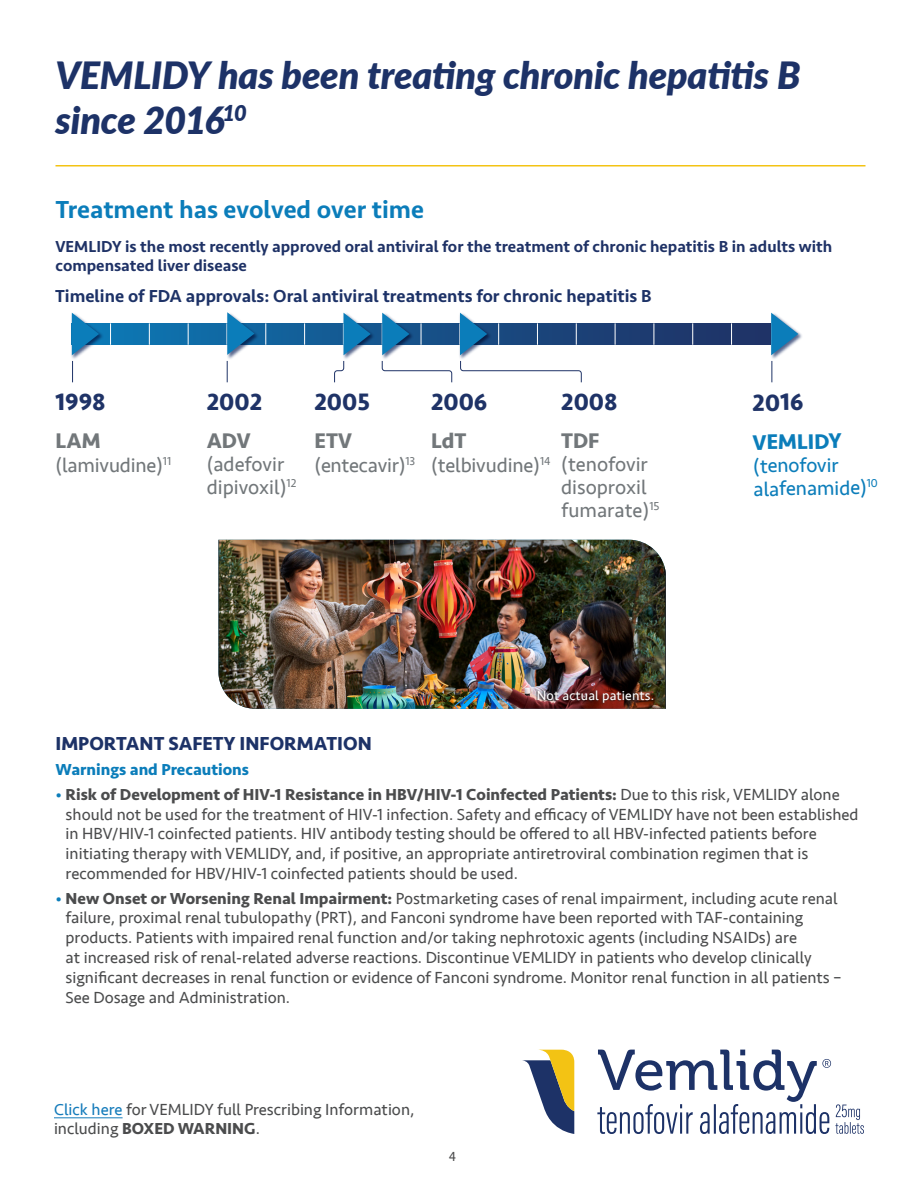
<style>
.page{position:relative;width:918px;height:1188px;background:#fff}
.page>*{position:absolute;margin:0;border:0;box-sizing:border-box;transform-origin:0 0}
.t1{font:italic 900 37.5px/45px "Lato";letter-spacing:-.005em;color:#1d3267}
.t2{font:500 25.5px "Seravek";color:#0b7dba}
.t3{font:700 24.45px "Seravek";color:#1f3367}
.t4{font:700 21.75px "Seravek";color:#72777a}
.t5{font:700 21.75px "Seravek";color:#0b7dba}
.t6{font:20.4px/23.1px "Seravek";letter-spacing:-.005em;color:#72777a}
.t7{font:20.4px/23.1px "Seravek";color:#0b7dba}
.t8{font:700 19.5px "Seravek";color:#1d3267}
.t9{font:500 18px "Seravek";color:#1d3267}
.t10{font:16.5px/19.8px "Seravek";color:#4b4c4d}
.t11{font:500 16.5px/19.8px "Seravek";color:#1f3266}
.t12{font:700 16.5px "Seravek";color:#0b7dba}
.t13{font:13.5px "Seravek";letter-spacing:.01em;color:#fff}
.t14{font:13.5px "Seravek";color:#4b4c4d}
.s1{color:#0b7dba}
.s2{font-weight:700}
.s3{color:#167cbb}
</style>
<div class="page">
<svg style="left:105px;top:323px;width:664px;height:22px;background:#175289"></svg>
<svg style="left:110px;top:323px;width:1px;height:22px"></svg>
<svg style="left:149px;top:323px;width:1px;height:22px"></svg>
<svg style="left:188px;top:323px;width:1px;height:22px"></svg>
<svg style="left:266px;top:323px;width:1px;height:22px"></svg>
<svg style="left:304px;top:323px;width:1px;height:22px"></svg>
<svg style="left:615px;top:323px;width:1px;height:22px"></svg>
<svg style="left:654px;top:323px;width:1px;height:22px"></svg>
<svg style="left:692px;top:323px;width:1px;height:22px"></svg>
<svg style="left:731px;top:323px;width:1px;height:22px"></svg>
<svg style="left:72px;top:361px;width:1px;height:21px"></svg>
<svg style="left:772px;top:361px;width:1px;height:21px"></svg>
<svg style="left:227px;top:361px;width:1px;height:21px"></svg>
<img style="left:71px;top:312px;width:34px;height:49px">
<svg style="left:72px;top:313px;width:27px;height:42px"></svg>
<img style="left:225px;top:323px;width:36px;height:36px">
<svg style="left:227px;top:312px;width:27px;height:43px"></svg>
<img style="left:343px;top:312px;width:34px;height:33px">
<img style="left:380px;top:312px;width:3px;height:33px">
<img style="left:458px;top:312px;width:3px;height:45px">
<img style="left:769px;top:312px;width:33px;height:47px">
<svg style="left:771px;top:313px;width:27px;height:42px"></svg>
<svg style="left:382px;top:313px;width:70px;height:70px"></svg>
<svg style="left:460px;top:313px;width:122px;height:70px"></svg>
<svg style="left:334px;top:313px;width:37px;height:70px"></svg>
<hr style="left:56px;top:165px;width:810px;height:1px;background:#f3c314">
<svg style="left:597px;top:1050px;width:267px;height:84px"></svg>
<svg style="left:522px;top:1050px;width:52px;height:84px"></svg>
<hr style="left:54px;top:1117px;width:69px;height:1px;background:#167cbb">
<img style="left:219px;top:540px;width:447px;height:169px">
<div style="left:536px;top:690px;width:118px;height:14px;background:#231f20;opacity:.75"></div>
<p class="t1" style="left:56px;top:51px;width:746px">VEMLIDY has been treating chronic hepatitis B since 2016<sup>10</sup></p>
<p class="t2" style="left:56px;top:194px;width:370px">Treatment has evolved over time</p>
<p class="t11" style="left:56px;top:236px;width:778px">VEMLIDY is the most recently approved oral antiviral for the treatment of chronic hepatitis B in adults with compensated liver disease</p>
<p class="t9" style="left:55px;top:285px;width:598px">Timeline of FDA approvals: Oral antiviral treatments for chronic hepatitis B</p>
<h3 class="t3" style="left:56px;top:382px;width:52px">1998</h3>
<h3 class="t4" style="left:55px;top:423px;width:47px">LAM</h3>
<p class="t6" style="left:55px;top:454px;width:117px">(lamivudine)<sup>11</sup></p>
<h3 class="t3" style="left:207px;top:382px;width:57px">2002</h3>
<h3 class="t4" style="left:207px;top:423px;width:45px">ADV</h3>
<p class="t6" style="left:207px;top:452px;width:91px">(adefovir dipivoxil)<sup>12</sup></p>
<h3 class="t3" style="left:314px;top:382px;width:57px">2005</h3>
<h3 class="t4" style="left:314px;top:423px;width:39px">ETV</h3>
<p class="t6" style="left:314px;top:454px;width:102px">(entecavir)<sup>13</sup></p>
<h3 class="t3" style="left:431px;top:382px;width:58px">2006</h3>
<h3 class="t4" style="left:431px;top:423px;width:37px">LdT</h3>
<p class="t6" style="left:431px;top:454px;width:121px">(telbivudine)<sup>14</sup></p>
<h3 class="t3" style="left:561px;top:382px;width:58px">2008</h3>
<h3 class="t4" style="left:561px;top:423px;width:40px">TDF</h3>
<p class="t6" style="left:561px;top:452px;width:100px">(tenofovir disoproxil fumarate)<sup>15</sup></p>
<h3 class="t3" style="left:752px;top:383px;width:52px;rotate:-1deg">2016</h3>
<h3 class="t5" style="left:752px;top:425px;width:90px;rotate:-1deg">VEMLIDY</h3>
<p class="t7" style="left:753px;top:454px;width:126px;rotate:-1deg">(tenofovir alafenamide)<sup>10</sup></p>
<p class="t13" style="left:537px;top:685px;width:119px">Not actual patients.</p>
<p class="t8" style="left:56px;top:732px;width:318px">IMPORTANT SAFETY INFORMATION</p>
<p class="t12" style="left:56px;top:759px;width:195px">Warnings and Precautions</p>
<p class="t10" style="left:66px;top:784px;width:794px;text-indent:-10px"><span class="s1">•</span> <span class="s2">Risk of Development of HIV-1 Resistance in HBV/HIV-1 Coinfected Patients:</span> Due to this risk, VEMLIDY alone should not be used for the treatment of HIV-1 infection. Safety and efficacy of VEMLIDY have not been established in HBV/HIV-1 coinfected patients. HIV antibody testing should be offered to all HBV-infected patients before initiating therapy with VEMLIDY, and, if positive, an appropriate antiretroviral combination regimen that is recommended for HBV/HIV-1 coinfected patients should be used.</p>
<p class="t10" style="left:66px;top:888px;width:778px;text-indent:-10px"><span class="s1">•</span> <span class="s2">New Onset or Worsening Renal Impairment:</span> Postmarketing cases of renal impairment, including acute renal failure, proximal renal tubulopathy (PRT), and Fanconi syndrome have been reported with TAF-containing products. Patients with impaired renal function and/or taking nephrotoxic agents (including NSAIDs) are<br>at increased risk of renal-related adverse reactions. Discontinue VEMLIDY in patients who develop clinically significant decreases in renal function or evidence of Fanconi syndrome. Monitor renal function in all patients – See Dosage and Administration.</p>
<p class="t10" style="left:54px;top:1099px;width:362px"><span class="s3">Click here</span> for VEMLIDY full Prescribing Information, including <span class="s2">BOXED WARNING</span>.</p>
<p class="t14" style="left:449px;top:1146px;width:9px">4</p>
</div>
